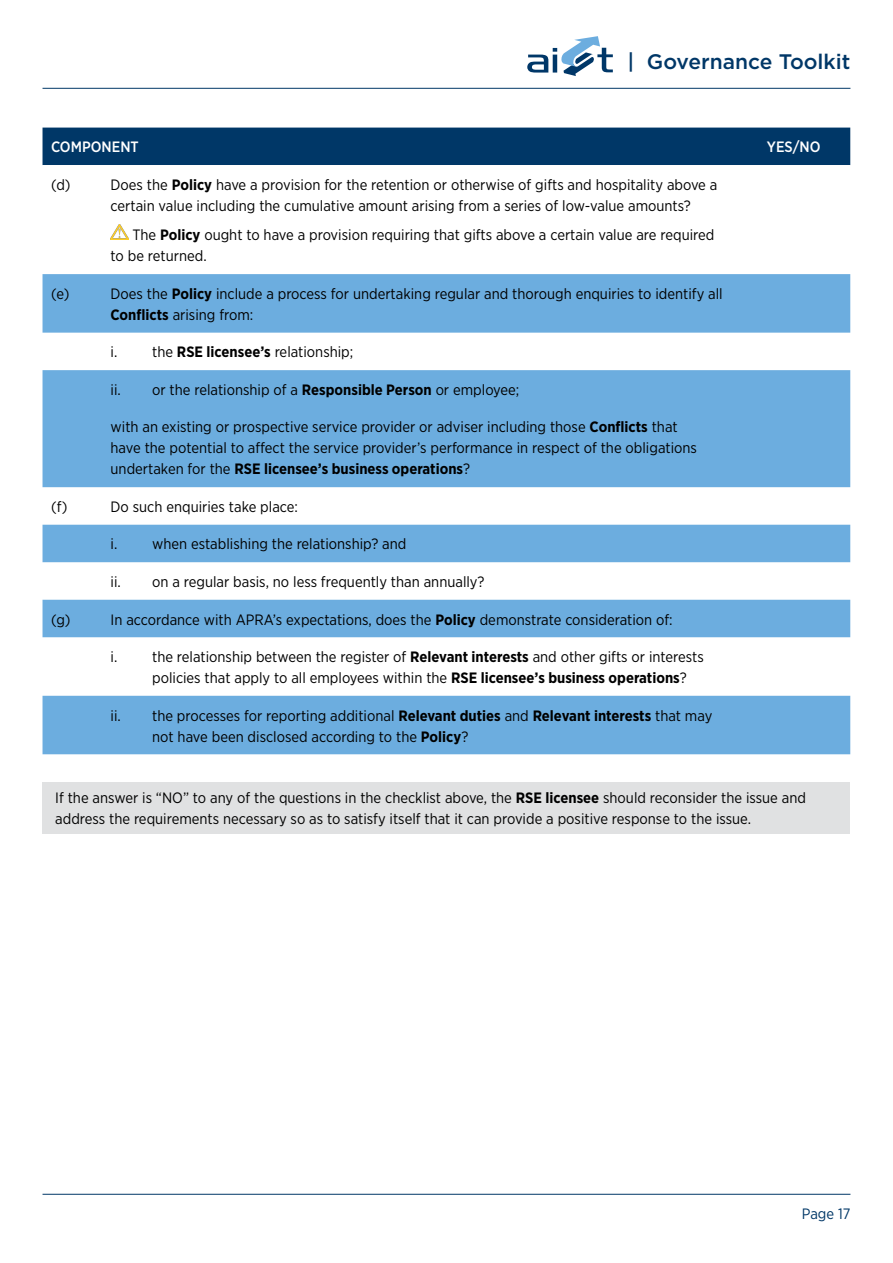
<style>
.page{position:relative;width:893px;height:1263px;background:#fff}
.page>*{position:absolute;margin:0;border:0;box-sizing:border-box;transform-origin:0 0}
.t1{font:500 21px "Gotham";color:#003767}
.t2{font:15px/21px "Gotham Narrow";color:#000}
.t3{font:500 15px "Gotham Narrow";color:#fff}
.t4{font:15px "Gotham Narrow";color:#003767}
.s1{font-weight:700}
</style>
<div class="page">
<hr style="left:43px;top:1194px;width:807px;height:1px;background:#003767">
<hr style="left:43px;top:88px;width:807px;height:1px;background:#003767">
<svg style="left:527px;top:36px;width:86px;height:40px"></svg>
<div style="left:43px;top:128px;width:807px;height:37px;background:#003767"></div>
<svg style="left:43px;top:274px;width:807px;height:480px;fill:#6caddf"></svg>
<img style="left:111px;top:224px;width:18px;height:15px">
<div style="left:43px;top:782px;width:807px;height:51px;background:#e0e1e2"></div>
<h1 class="t1" style="left:627px;top:48px;width:225px">| Governance Toolkit</h1>
<p class="t3" style="left:51px;top:138px;width:89px">COMPONENT</p>
<p class="t3" style="left:767px;top:138px;width:55px">YES/NO</p>
<p class="t2" style="left:51px;top:174px;width:21px">(d)</p>
<p class="t2" style="left:111px;top:174px;width:608px">Does the <span class="s1">Policy</span> have a provision for the retention or otherwise of gifts and hospitality above a certain value including the cumulative amount arising from a series of low-value amounts?</p>
<p class="t2" style="left:111px;top:224px;width:605px;text-indent:22px">The <span class="s1">Policy</span> ought to have a provision requiring that gifts above a certain value are required to be returned.</p>
<p class="t2" style="left:51px;top:283px;width:20px">(e)</p>
<p class="t2" style="left:111px;top:283px;width:614px">Does the <span class="s1">Policy</span> include a process for undertaking regular and thorough enquiries to identify all<br><span class="s1">Conflicts</span> arising from:</p>
<p class="t2" style="left:111px;top:341px;width:244px">i. the <span class="s1">RSE licensee’s</span> relationship;</p>
<p class="t2" style="left:111px;top:379px;width:410px">ii. or the relationship of a <span class="s1">Responsible Person</span> or employee;</p>
<p class="t2" style="left:111px;top:416px;width:588px">with an existing or prospective service provider or adviser including those <span class="s1">Conflicts</span> that have the potential to affect the service provider’s performance in respect of the obligations undertaken for the <span class="s1">RSE licensee’s business operations</span>?</p>
<p class="t2" style="left:51px;top:496px;width:18px">(f)</p>
<p class="t2" style="left:111px;top:496px;width:189px">Do such enquiries take place:</p>
<p class="t2" style="left:111px;top:533px;width:297px">i. when establishing the relationship? and</p>
<p class="t2" style="left:111px;top:571px;width:375px">ii. on a regular basis, no less frequently than annually?</p>
<p class="t2" style="left:51px;top:608px;width:21px">(g)</p>
<p class="t2" style="left:111px;top:608px;width:564px">In accordance with APRA’s expectations, does the <span class="s1">Policy</span> demonstrate consideration of:</p>
<p class="t2" style="left:152px;top:646px;width:553px;text-indent:-42px">i. the relationship between the register of <span class="s1">Relevant interests</span> and other gifts or interests policies that apply to all employees within the <span class="s1">RSE licensee’s business operations</span>?</p>
<p class="t2" style="left:152px;top:704px;width:562px;text-indent:-42px">ii. the processes for reporting additional <span class="s1">Relevant duties</span> and <span class="s1">Relevant interests</span> that may not have been disclosed according to the <span class="s1">Policy</span>?</p>
<p class="t2" style="left:55px;top:787px;width:752px">If the answer is “NO” to any of the questions in the checklist above, the <span class="s1">RSE licensee</span> should reconsider the issue and address the requirements necessary so as to satisfy itself that it can provide a positive response to the issue.</p>
<p class="t4" style="left:802px;top:1204px;width:50px">Page 17</p>
</div>
